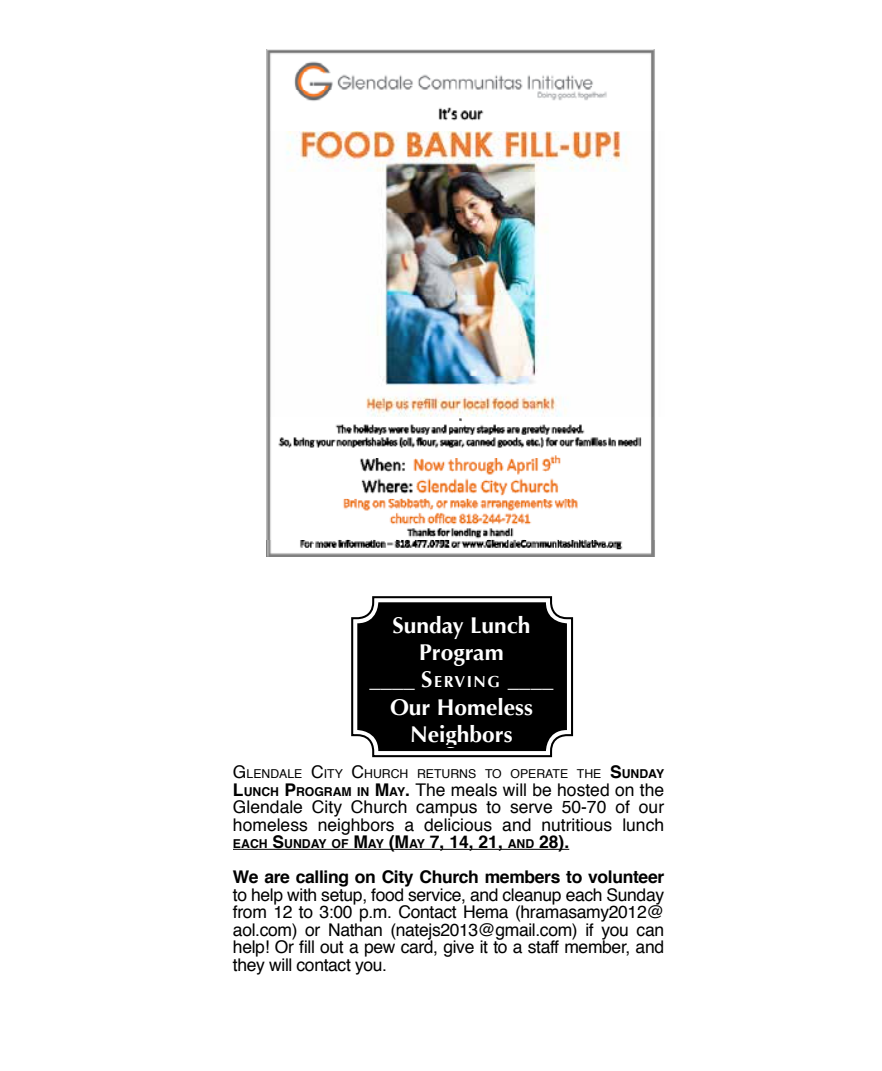
<style>
.page{position:relative;width:882px;height:1071px;background:#fff}
.page>*{position:absolute;margin:0;border:0;box-sizing:border-box;transform-origin:0 0}
.t1{font:700 22.75px/27.3px "Optima";color:#fff;text-align:center}
.t2{font:17.5px/17.5px "Helvetica";letter-spacing:-.01em;color:#000;text-align:justify}
.t3{font:700 17.5px "Helvetica";letter-spacing:-.02em;color:#000}
.t4{font:12.25px "Helvetica";color:#000}
.t5{font:700 12.25px "Helvetica";color:#000}
.s1{font-style:inherit}
.s2{font-size:15.92px}
.s3{font-size:17.5px}
.s4{font-weight:700;font-size:17.5px}
.s5{font-weight:700}
.s6{font-weight:700;font-size:12.25px}
</style>
<div class="page">
<svg style="left:351px;top:596px;width:223px;height:162px;background:#232323"></svg>
<div style="left:361px;top:606px;width:202px;height:141px;border:2px solid #000;border-radius:21px"></div>
<hr style="left:233px;top:849px;width:336px;height:1px;background:#000">
<img style="left:267px;top:50px;width:388px;height:506px">
<h1 class="t1" style="left:369px;top:612px;width:185px">Sunday Lunch<br>Program<br>____ <span class="s1">S</span><span class="s2">ERVING</span> ____<br>Our Homeless<br>Neighbors</h1>
<p class="t4" style="left:233px;top:764px;width:433px"><span class="s3">G</span>LENDALE <span class="s3">C</span>ITY <span class="s3">C</span>HURCH RETURNS TO OPERATE THE <span class="s4">S</span><span class="s5">UNDAY</span></p>
<p class="t2" style="left:233px;top:781px;width:433px"><span class="s5">L</span><span class="s6">UNCH</span> <span class="s5">P</span> <span class="s6">ROGRAM IN</span> <span class="s5">M</span><span class="s6">AY</span><span class="s5">.</span> The meals will be hosted on the Glendale City Church campus to serve 50-70 of our homeless neighbors a delicious and nutritious lunch</p>
<p class="t5" style="left:233px;top:834px;width:338px">EACH <span class="s3">S</span>UNDAY OF <span class="s3">M</span>AY <span class="s3">(M</span>AY <span class="s3">7, 14, 21,</span> AND <span class="s3">28).</span></p>
<p class="t3" style="left:233px;top:863px;width:433px">We are calling on City Church members to volunteer</p>
<p class="t2" style="left:233px;top:886px;width:433px">to help with setup, food service, and cleanup each Sunday from 12 to 3:00 p.m. Contact Hema (hramasamy2012@ aol.com) or Nathan (natejs2013@gmail.com) if you can help! Or fill out a pew card, give it to a staff member, and they will contact you.</p>
</div>
